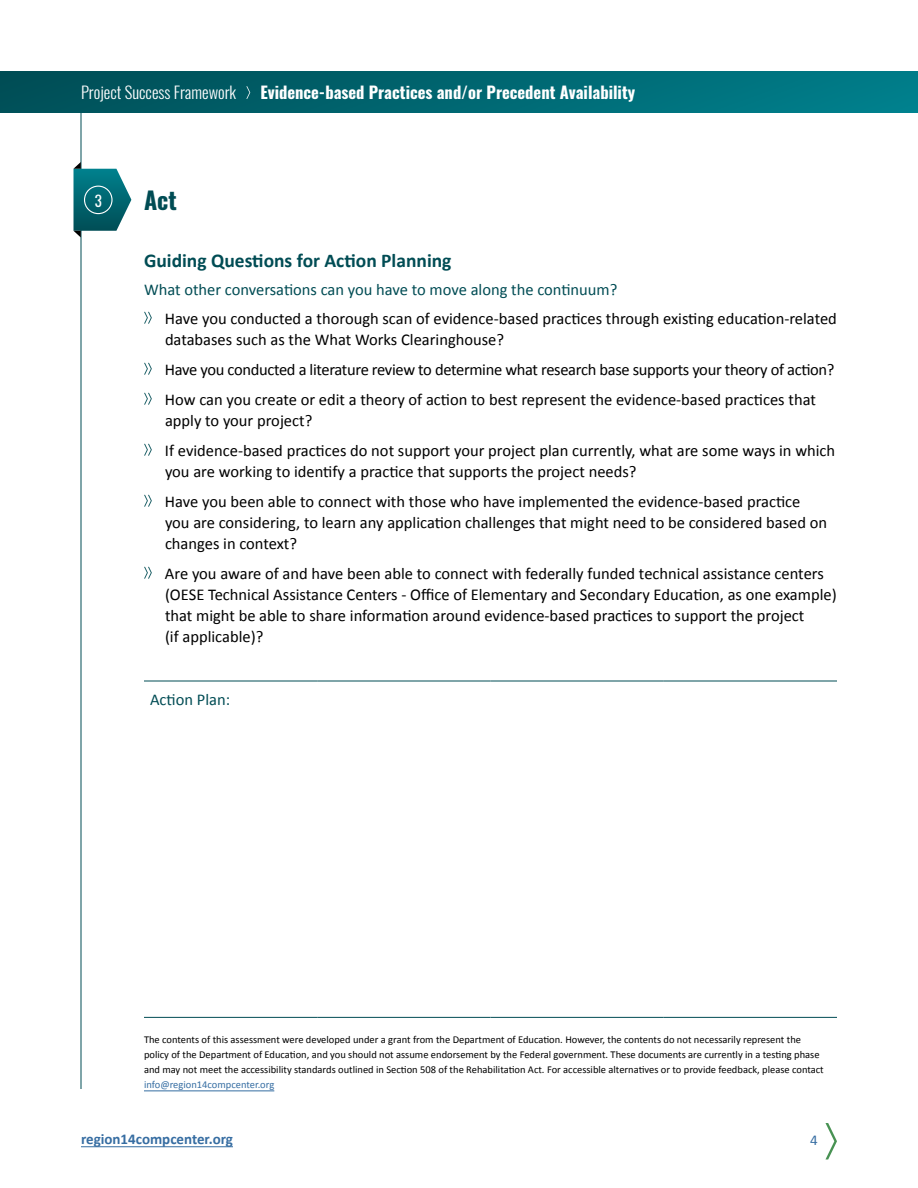
<style>
.page{position:relative;width:918px;height:1188px;background:#fff}
.page>*{position:absolute;margin:0;border:0;box-sizing:border-box;transform-origin:0 0}
.H2_Section_Headers_-_Dark_Teal{font:700 24px "Oswald";color:#004c54}
.H3_Subhead_1___Dark_Teal{font:700 19.5px "Calibri";color:#004c54}
.Body_Text{font:16.5px/21px "Calibri";color:#000}
.Body_Text-2{font:16.5px "Calibri";letter-spacing:-.02em;color:#000}
.H4_Subhead_2_-_Dark_Teal{font:16.5px "Calibri";color:#004c54}
.t1{font:700 16.5px "Oswald";color:#fff}
.t2{font:300 16.5px "Oswald";color:#fff}
.t3{font:700 15px "Calibri";color:#366da2}
.t4{font:15px "Calibri";color:#366da2}
.t5{font:15px "Oswald";color:#fff}
.Body_Text-3{font:10.5px/15px "Calibri";color:#000}
.s1{color:#356da2}
</style>
<div class="page">
<svg style="left:825px;top:1123px;width:12px;height:37px"></svg>
<hr style="left:81px;top:1146px;width:152px;height:1px;background:#366da2">
<div style="left:0;top:72px;width:918px;height:41px;background:linear-gradient(to right,#004e56,#007f8b)"></div>
<hr style="left:81px;top:113px;width:1px;height:976px;background:#004c54">
<svg style="left:246px;top:86px;width:4px;height:13px"></svg>
<svg style="left:74px;top:162px;width:57px;height:75px"></svg>
<div style="left:84px;top:186px;width:29px;height:28px;border:1px solid #fff;border-radius:50%"></div>
<svg style="left:144px;top:312px;width:8px;height:12px"></svg>
<svg style="left:144px;top:363px;width:8px;height:12px"></svg>
<svg style="left:144px;top:393px;width:8px;height:12px"></svg>
<svg style="left:144px;top:444px;width:8px;height:12px"></svg>
<svg style="left:144px;top:495px;width:8px;height:12px"></svg>
<svg style="left:144px;top:567px;width:8px;height:12px"></svg>
<hr style="left:144px;top:681px;width:173px;height:1px;background:#004c54">
<hr style="left:317px;top:681px;width:173px;height:1px;background:#004c54">
<hr style="left:490px;top:681px;width:174px;height:1px;background:#004c54">
<hr style="left:664px;top:681px;width:173px;height:1px;background:#004c54">
<hr style="left:144px;top:1017px;width:173px;height:1px;background:#004c54">
<hr style="left:317px;top:1017px;width:173px;height:1px;background:#004c54">
<hr style="left:490px;top:1017px;width:174px;height:1px;background:#004c54">
<hr style="left:664px;top:1017px;width:173px;height:1px;background:#004c54">
<hr style="left:144px;top:1091px;width:130px;height:1px;background:#356da2">
<h1 class="t2" style="left:81px;top:78px;width:157px">Project Success Framework</h1>
<h1 class="t1" style="left:260px;top:84px;width:376px">Evidence-based Practices and/or Precedent Availability</h1>
<p class="t5" style="left:95px;top:187px;width:9px">3</p>
<h2 class="H2_Section_Headers_-_Dark_Teal" style="left:144px;top:188px;width:34px">Act</h2>
<h3 class="H3_Subhead_1___Dark_Teal" style="left:144px;top:248px;width:309px">Guiding Questions for Action Planning</h3>
<h4 class="H4_Subhead_2_-_Dark_Teal" style="left:144px;top:279px;width:475px">What other conversations can you have to move along the continuum?</h4>
<p class="Body_Text" style="left:165px;top:307px;width:673px">Have you conducted a thorough scan of evidence-based practices through existing education-related databases such as the What Works Clearinghouse?</p>
<p class="Body_Text-2" style="left:165px;top:359px;width:671px">Have you conducted a literature review to determine what research base supports your theory of action?</p>
<p class="Body_Text" style="left:165px;top:388px;width:652px">How can you create or edit a theory of action to best represent the evidence-based practices that apply to your project?</p>
<p class="Body_Text" style="left:165px;top:439px;width:672px">If evidence-based practices do not support your project plan currently, what are some ways in which you are working to identify a practice that supports the project needs?</p>
<p class="Body_Text" style="left:165px;top:490px;width:664px">Have you been able to connect with those who have implemented the evidence-based practice you are considering, to learn any application challenges that might need to be considered based on changes in context?</p>
<p class="Body_Text" style="left:165px;top:562px;width:673px">Are you aware of and have been able to connect with federally funded technical assistance centers (OESE Technical Assistance Centers - Office of Elementary and Secondary Education, as one example) that might be able to share information around evidence-based practices to support the project<br>(if applicable)?</p>
<h4 class="H4_Subhead_2_-_Dark_Teal" style="left:150px;top:690px;width:82px">Action Plan:</h4>
<p class="Body_Text-3" style="left:144px;top:1031px;width:681px">The contents of this assessment were developed under a grant from the Department of Education. However, the contents do not necessarily represent the policy of the Department of Education, and you should not assume endorsement by the Federal government. These documents are currently in a testing phase and may not meet the accessibility standards outlined in Section 508 of the Rehabilitation Act. For accessible alternatives or to provide feedback, please contact <span class="s1">info@region14compcenter.org</span></p>
<p class="t3" style="left:81px;top:1129px;width:154px">region14compcenter.org</p>
<p class="t4" style="left:810px;top:1131px;width:9px">4</p>
</div>
